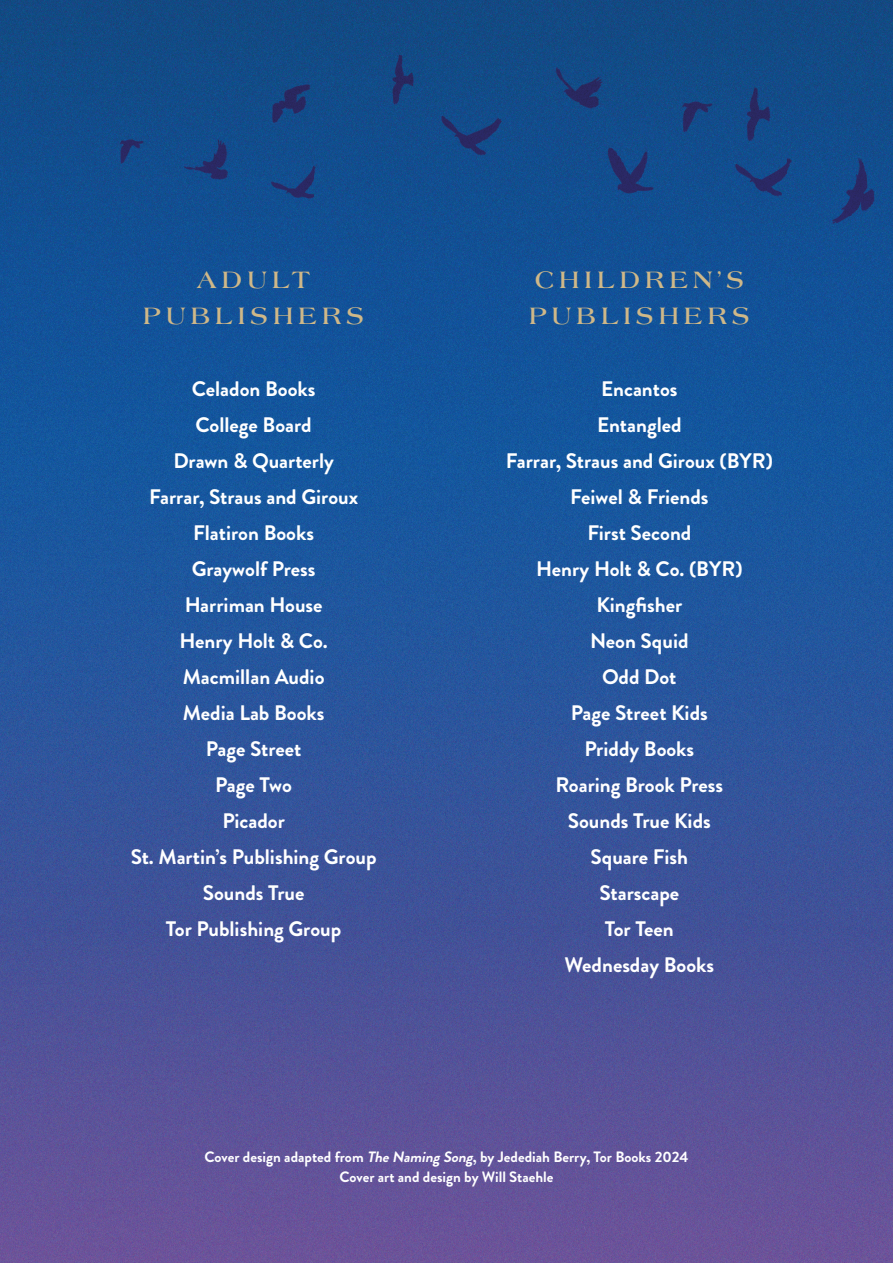
<style>
.page{position:relative;width:893px;height:1263px;background:#fff}
.page>*{position:absolute;margin:0;border:0;box-sizing:border-box;transform-origin:0 0}
.t1{font:700 25.5px/36px "Americana Std";letter-spacing:.2em;color:#cfb888;text-align:center}
.t2{font:700 21px/36px "Brandon Grotesque";color:#fff;text-align:center}
.t3{font:700 15px/19.5px "Brandon Grotesque";color:#fff;text-align:center}
.s1{font-style:italic}
</style>
<div class="page">
<img style="left:0;top:0;width:893px;height:1263px">
<p class="t1" style="left:143px;top:261px;width:222px">ADULT<br>PUBLISHERS</p>
<p class="t2" style="left:131px;top:371px;width:247px">Celadon Books<br>College Board<br>Drawn &amp; Quarterly<br>Farrar, Straus and Giroux<br>Flatiron Books<br>Graywolf Press<br>Harriman House<br>Henry Holt &amp; Co.<br>Macmillan Audio<br>Media Lab Books<br>Page Street<br>Page Two<br>Picador<br>St. Martin’s Publishing Group<br>Sounds True<br>Tor Publishing Group</p>
<p class="t1" style="left:529px;top:261px;width:222px;text-align:left">CHILDREN’S<br>PUBLISHERS</p>
<p class="t2" style="left:506px;top:371px;width:269px">Encantos<br>Entangled<br>Farrar, Straus and Giroux (BYR)<br>Feiwel &amp; Friends<br>First Second<br>Henry Holt &amp; Co. (BYR)<br>Kingfisher<br>Neon Squid<br>Odd Dot<br>Page Street Kids<br>Priddy Books<br>Roaring Brook Press<br>Sounds True Kids<br>Square Fish<br>Starscape<br>Tor Teen<br>Wednesday Books</p>
<p class="t3" style="left:205px;top:1148px;width:485px">Cover design adapted from <span class="s1">TheNamingSong</span>, by Jedediah Berry, Tor Books 2024<br>Cover art and design by Will Staehle</p>
</div>
